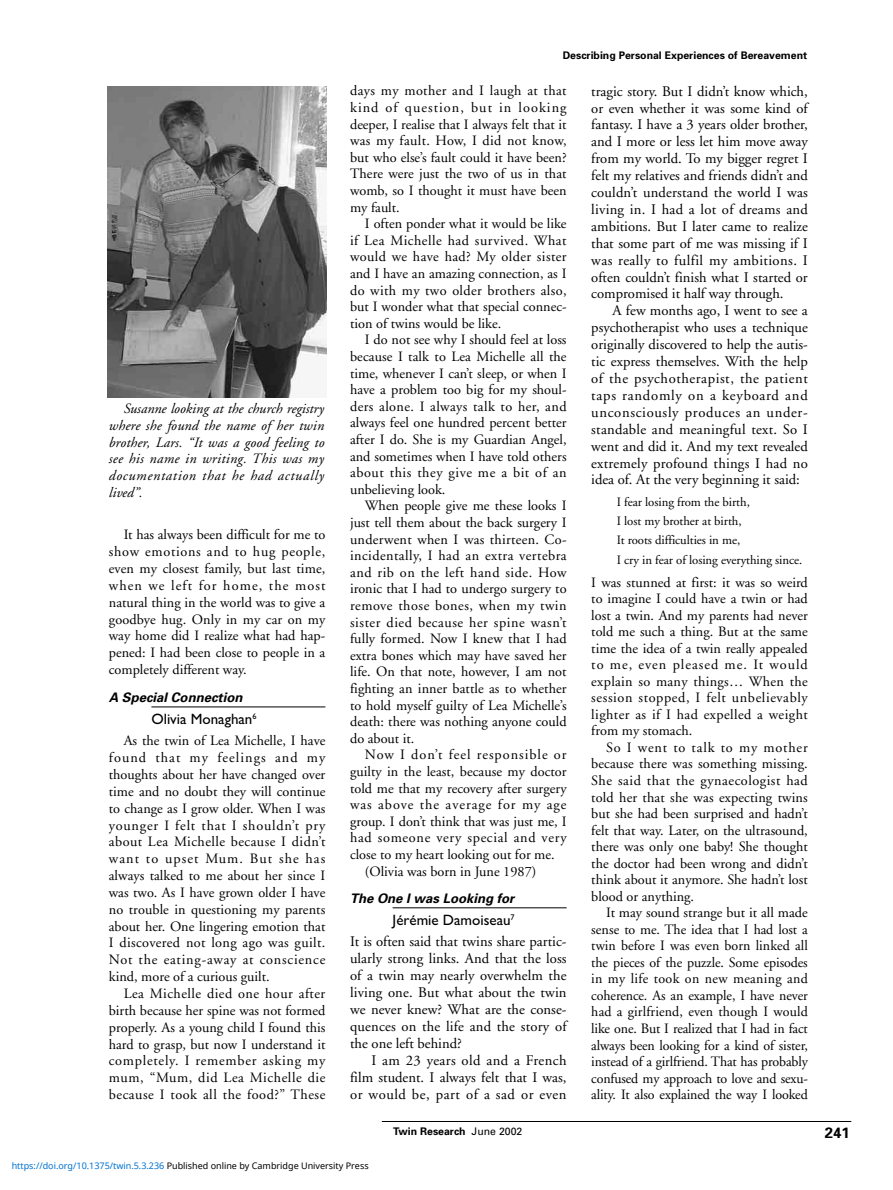
<style>
.page{position:relative;width:893px;height:1190px;background:#fff}
.page>*{position:absolute;margin:0;border:0;box-sizing:border-box;transform-origin:0 0}
.t1{font:15px "Gentle Sans";color:#000}
.t2{font:700 15px "Univers";color:#000}
.t3{font:14.7px/17px "Adobe Garamond";color:#000;text-align:justify}
.t4{font:14.25px/16.6px "Adobe Garamond";color:#000;text-align:justify}
.t5{font:italic 14.25px/16.8px "Adobe Garamond";letter-spacing:.055em;color:#000;text-align:justify}
.t6{font:14.25px "Adobe Garamond";letter-spacing:.07em;color:#000}
.t7{font:14.25px "Adobe Garamond";letter-spacing:.05em;color:#000}
.t8{font:italic 700 13.2px "Univers";color:#000}
.t9{font:12.75px/19.4px "Adobe Garamond";letter-spacing:-.005em;color:#000}
.t10{font:700 10.5px "Univers";color:#000}
.t11{font:9px "Noto Sans";color:#000}
.s1{font-weight:400}
.s2{color:#0172cf}
</style>
<div class="page">
<hr style="left:382px;top:1121px;width:469px;height:1px;background:#000">
<hr style="left:151px;top:706px;width:174px;height:1px;background:#000">
<hr style="left:392px;top:907px;width:174px;height:1px;background:#000">
<img style="left:108px;top:86px;width:218px;height:311px">
<p class="t5" style="left:109px;top:401px;width:217px;text-indent:15px">Susanne looking at the church registry where she found the name of her twin brother, Lars. “It was a good feeling to see his name in writing. This was my documentation that he had actually lived”.</p>
<p class="t4" style="left:109px;top:528px;width:218px;text-indent:15px">It has always been difficult for me to show emotions and to hug people, even my closest family, but last time, when we left for home, the most natural thing in the world was to give a goodbye hug. Only in my car on my way home did I realize what had hap&shy;pened: I had been close to people in a completely different way.</p>
<p class="t8" style="left:109px;top:692px;width:135px">A Special Connection</p>
<p class="t1" style="left:151px;top:713px;width:107px">Olivia Monaghan<sup>6</sup></p>
<p class="t4" style="left:109px;top:733px;width:218px;text-indent:15px">As the twin of Lea Michelle, I have found that my feelings and my thoughts about her have changed over time and no doubt they will continue to change as I grow older. When I was younger I felt that I shouldn’t pry about Lea Michelle because I didn’t want to upset Mum. But she has always talked to me about her since I was two. As I have grown older I have no trouble in questioning my parents about her. One lingering emotion that I discovered not long ago was guilt.<br>Not the eating-away at conscience kind, more of a curious guilt.</p>
<p class="t4" style="left:109px;top:986px;width:218px;text-indent:15px">Lea Michelle died one hour after birth because her spine was not formed properly. As a young child I found this hard to grasp, but now I understand it completely. I remember asking my mum, “Mum, did Lea Michelle die because I took all the food?” These</p>
<p class="t10" style="left:562px;top:51px;width:246px">Describing Personal Experiences of Bereavement</p>
<p class="t4" style="left:350px;top:84px;width:218px">days my mother and I laugh at that kind of question, but in looking deeper, I realise that I always felt that it was my fault. How, I did not know, but who else’s fault could it have been?<br>There were just the two of us in that womb, so I thought it must have been my fault.</p>
<p class="t4" style="left:350px;top:217px;width:218px;text-indent:15px">I often ponder what it would be like if Lea Michelle had survived. What would we have had? My older sister and I have an amazing connection, as I do with my two older brothers also, but I wonder what that special connec&shy;tion of twins would be like.</p>
<p class="t4" style="left:350px;top:333px;width:218px;text-indent:15px">I do not see why I should feel at loss because I talk to Lea Michelle all the time, whenever I can’t sleep, or when I have a problem too big for my shoul&shy;ders alone. I always talk to her, and always feel one hundred percent better after I do. She is my Guardian Angel, and sometimes when I have told others about this they give me a bit of an unbelieving look.</p>
<p class="t4" style="left:350px;top:499px;width:218px;text-indent:15px">When people give me these looks I just tell them about the back surgery I underwent when I was thirteen. Co&shy;incidentally, I had an extra vertebra and rib on the left hand side. How ironic that I had to undergo surgery to remove those bones, when my twin sister died because her spine wasn’t fully formed. Now I knew that I had extra bones which may have saved her life. On that note, however, I am not fighting an inner battle as to whether to hold myself guilty of Lea Michelle’s death: there was nothing anyone could do about it.</p>
<p class="t6" style="left:365px;top:749px;width:203px">Now I don’t feel responsible or</p>
<p class="t4" style="left:350px;top:764px;width:218px">guilty in the least, because my doctor</p>
<p class="t4" style="left:350px;top:781px;width:218px">told me that my recovery after surgery</p>
<p class="t6" style="left:350px;top:799px;width:218px">was above the average for my age</p>
<p class="t4" style="left:350px;top:814px;width:218px">group. I don’t think that was just me, I</p>
<p class="t7" style="left:350px;top:832px;width:218px">had someone very special and very</p>
<p class="t4" style="left:350px;top:847px;width:206px">close to my heart looking out for me.</p>
<p class="t4" style="left:365px;top:864px;width:173px">(Olivia was born in June 1987)</p>
<p class="t8" style="left:350px;top:894px;width:166px">The One I was Looking for</p>
<p class="t1" style="left:392px;top:914px;width:124px">Jérémie Damoiseau<sup>7</sup></p>
<p class="t3" style="left:350px;top:934px;width:218px">It is often said that twins share partic&shy;ularly strong links. And that the loss of a twin may nearly overwhelm the living one. But what about the twin we never knew? What are the conse&shy;quences on the life and the story of the one left behind?</p>
<p class="t3" style="left:350px;top:1053px;width:218px;text-indent:21px">I am 23 years old and a French film student. I always felt that I was, or would be, part of a sad or even</p>
<p class="t3" style="left:591px;top:84px;width:218px">tragic story. But I didn’t know which, or even whether it was some kind of fantasy. I have a 3 years older brother, and I more or less let him move away from my world. To my bigger regret I felt my relatives and friends didn’t and couldn’t understand the world I was living in. I had a lot of dreams and ambitions. But I later came to realize that some part of me was missing if I was really to fulfil my ambitions. I often couldn’t finish what I started or compromised it half way through.</p>
<p class="t3" style="left:591px;top:303px;width:218px;text-indent:21px">A few months ago, I went to see a psychotherapist who uses a technique originally discovered to help the autis&shy;tic express themselves. With the help of the psychotherapist, the patient taps randomly on a keyboard and unconsciously produces an under&shy;standable and meaningful text. So I went and did it. And my text revealed extremely profound things I had no idea of. At the very beginning it said:</p>
<p class="t9" style="left:616px;top:493px;width:187px">I fear losing from the birth,<br>I lost my brother at birth,<br>It roots difficulties in me,<br>I cry in fear of losing everything since.</p>
<p class="t4" style="left:591px;top:575px;width:218px">I was stunned at first: it was so weird to imagine I could have a twin or had lost a twin. And my parents had never told me such a thing. But at the same time the idea of a twin really appealed to me, even pleased me. It would explain so many things… When the session stopped, I felt unbelievably lighter as if I had expelled a weight from my stomach.</p>
<p class="t4" style="left:591px;top:740px;width:218px;text-indent:15px">So I went to talk to my mother because there was something missing.<br>She said that the gynaecologist had told her that she was expecting twins but she had been surprised and hadn’t felt that way. Later, on the ultrasound, there was only one baby! She thought the doctor had been wrong and didn’t think about it anymore. She hadn’t lost blood or anything.</p>
<p class="t4" style="left:591px;top:905px;width:218px;text-indent:15px">It may sound strange but it all made sense to me. The idea that I had lost a twin before I was even born linked all the pieces of the puzzle. Some episodes in my life took on new meaning and coherence. As an example, I have never had a girlfriend, even though I would like one. But I realized that I had in fact always been looking for a kind of sister, instead of a girlfriend. That has probably confused my approach to love and sexu&shy;ality. It also explained the way I looked</p>
<p class="t10" style="left:393px;top:1127px;width:131px">Twin Research <span class="s1">June 2002</span></p>
<p class="t2" style="left:824px;top:1127px;width:27px">241</p>
<p class="t11" style="left:12px;top:1158px;width:358px"><span class="s2">https://doi.org/10.1375/twin.5.3.236</span> Published online by Cambridge University Press</p>
</div>
